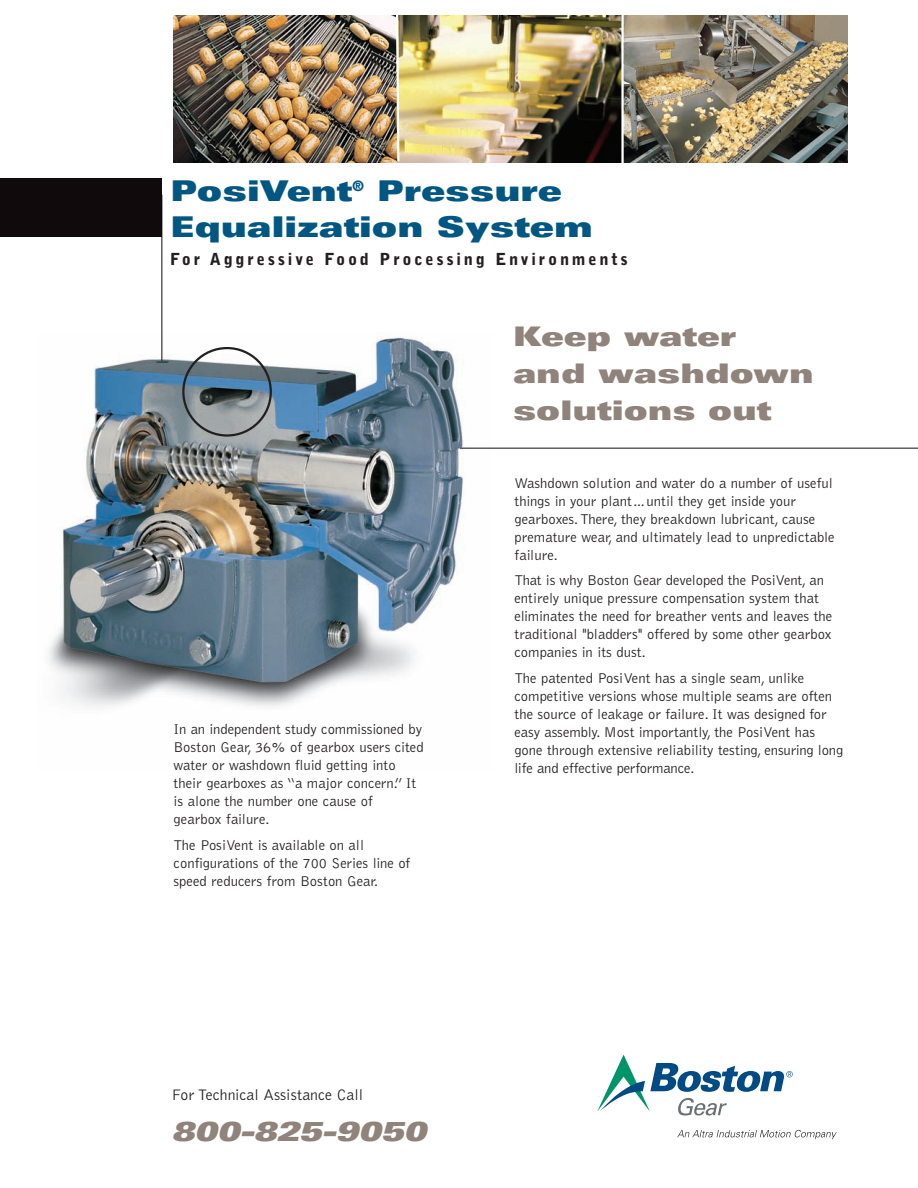
<style>
.page{position:relative;width:918px;height:1188px;background:#fff}
.page>*{position:absolute;margin:0;border:0;box-sizing:border-box;transform-origin:0 0}
.t1{font:900 expanded 28.65px/36px "Univers LT";color:#015781}
.t2{font:900 expanded 27px/36.9px "Univers LT";color:#8f837c}
.t3{font:italic 900 expanded 27px "Univers";color:#8f837c}
.t4{font:900 16.5px "Bell Gothic";letter-spacing:.165em;color:#231f20}
.t5{font:300 15.75px "Bell Gothic";color:#231f20}
.t6{font:300 14.7px/18px "Bell Gothic";color:#231f20}
</style>
<div class="page">
<img style="left:49px;top:332px;width:443px;height:375px">
<div style="left:0;top:178px;width:162px;height:59px;background:#110a0c"></div>
<hr style="left:460px;top:448px;width:458px;height:1px;background:#110a0c">
<hr style="left:162px;top:195px;width:1px;height:166px;background:#110a0c">
<img style="left:173px;top:15px;width:675px;height:147px">
<svg style="left:677px;top:1130px;width:160px;height:9px"></svg>
<svg style="left:597px;top:1055px;width:196px;height:61px"></svg>
<svg style="left:182px;top:347px;width:90px;height:90px;background:#87939a"></svg>
<hr style="left:621px;top:4px;width:3px;height:173px;background:#fff">
<svg style="left:395px;top:15px;width:6px;height:148px"></svg>
<h1 class="t1" style="left:171px;top:175px;width:424px">PosiVent<sup>®</sup> Pressure<br>Equalization System</h1>
<p class="t4" style="left:170px;top:253px;width:459px">For Aggressive Food Processing Environments</p>
<p class="t6" style="left:174px;top:721px;width:252px">In an independent study commissioned by Boston Gear, 36% of gearbox users cited water or washdown fluid getting into their gearboxes as “a major concern.” It is alone the number one cause of gearbox failure.</p>
<p class="t6" style="left:174px;top:837px;width:238px">The PosiVent is available on all configurations of the 700 Series line of speed reducers from Boston Gear.</p>
<p class="t5" style="left:172px;top:1089px;width:193px">For Technical Assistance Call</p>
<h2 class="t3" style="left:172px;top:1121px;width:256px">800-825-9050</h2>
<h2 class="t2" style="left:513px;top:321px;width:302px">Keep water and washdown solutions out</h2>
<p class="t6" style="left:514px;top:475px;width:322px">Washdown solution and water do a number of useful things in your plant…until they get inside your gearboxes.There, they breakdown lubricant, cause premature wear, and ultimately lead to unpredictable failure.</p>
<p class="t6" style="left:514px;top:572px;width:319px">That is why Boston Gear developed the PosiVent, an entirely unique pressure compensation system that eliminates the need for breather vents and leaves the traditional "bladders" offered by some other gearbox companies in its dust.</p>
<p class="t6" style="left:514px;top:670px;width:330px">The patented PosiVent has a single seam, unlike competitive versions whose multiple seams are often the source of leakage or failure. It was designed for easy assembly. Most importantly, the PosiVent has gone through extensive reliability testing, ensuring long life and effective performance.</p>
</div>
